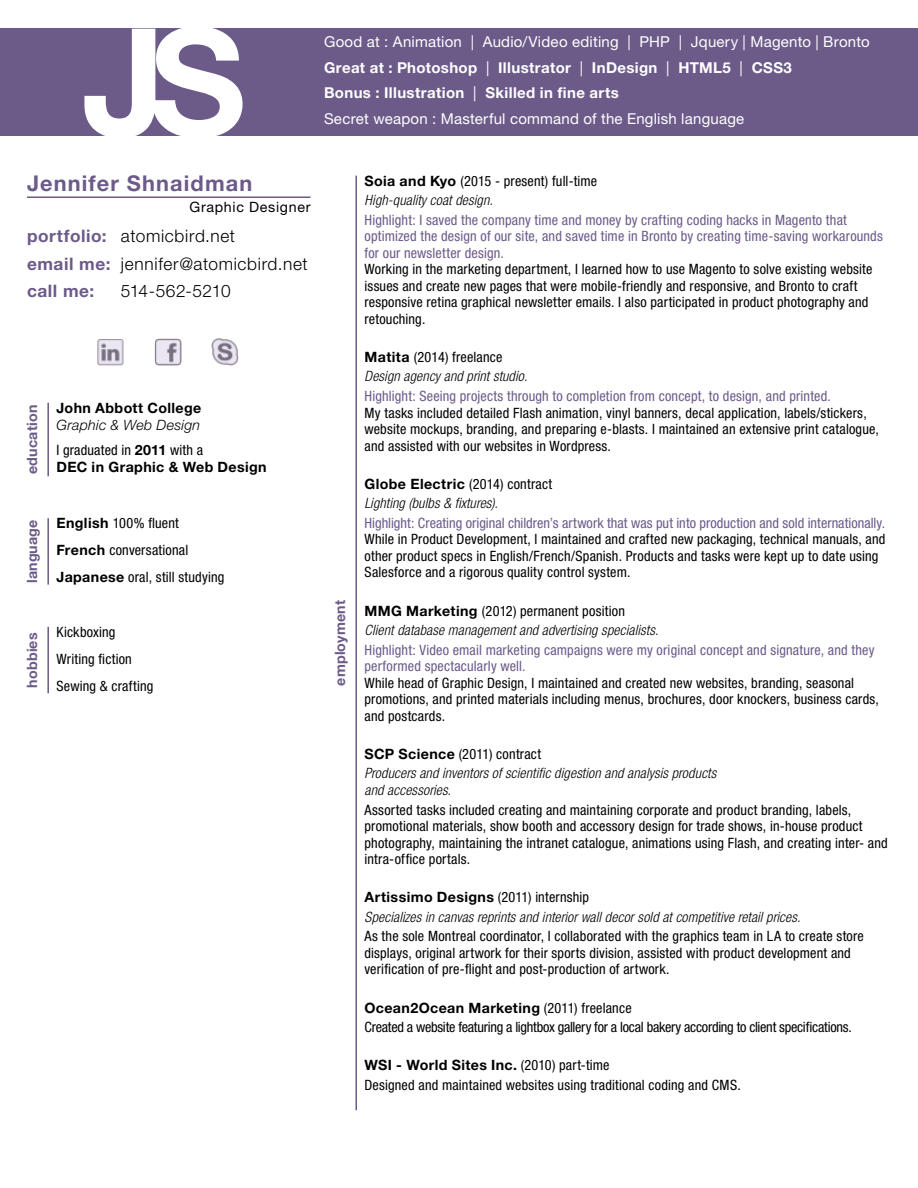
<style>
.page{position:relative;width:918px;height:1188px;background:#fff}
.page>*{position:absolute;margin:0;border:0;box-sizing:border-box;transform-origin:0 0}
.t1{font:700 21.75px "Helvetica Neue LT Std";letter-spacing:.05em;color:#6c5a89}
.t2{font:300 17.25px/27.9px "Helvetica Neue LT Std";letter-spacing:.04em;color:#000}
.t3{font:300 17.25px "Helvetica Neue LT Std";letter-spacing:-.005em;color:#000}
.t4{font:15px/25.5px "Helvetica Neue LT Std";letter-spacing:.015em;color:#fff}
.t5{font:condensed 14.25px/16.5px "Helvetica Neue LT Std";letter-spacing:.015em;color:#000}
.t6{font:condensed 14.25px/16.5px "Helvetica Neue LT Std";letter-spacing:.01em;color:#6c5a89}
.t7{font:italic 300 condensed 14.25px/19.2px "Helvetica Neue LT Std";letter-spacing:.01em;color:#000}
.t8{font:condensed 14.25px/19.2px "Helvetica Neue LT Std";letter-spacing:-.015em;color:#000}
.t9{font:700 14.25px "Helvetica Neue LT Std";letter-spacing:.025em;color:#000}
.t10{font:italic 300 14.25px/25.5px "Helvetica Neue LT Std";letter-spacing:.02em;color:#000}
.t11{font:700 14.25px "Helvetica Neue LT Std";letter-spacing:.01em;color:#6c5a89}
.t12{font:14.25px "Helvetica Neue LT Std";letter-spacing:.05em;color:#000}
.s1{font-weight:700}
.s2{font-weight:700;color:#6c5a89}
.s3{font-weight:400;font-style:normal;font-stretch:condensed}
.s4{font-weight:700;font-style:normal}
.s5{font-weight:700;font-stretch:normal}
.s6{font-weight:300;font-style:italic}
.s7{font-weight:700;font-style:normal;font-stretch:normal}
.s8{font-weight:400;font-style:normal}
</style>
<div class="page">
<div style="left:0;top:28px;width:918px;height:108px;background:#6c5a89"></div>
<svg style="left:84px;top:28px;width:159px;height:108px"></svg>
<hr style="left:47px;top:403px;width:2px;height:73px;background:#6c5a89">
<hr style="left:355px;top:176px;width:2px;height:934px;background:#6c5a89">
<hr style="left:47px;top:518px;width:2px;height:67px;background:#6c5a89">
<hr style="left:27px;top:197px;width:283px;height:1px;background:#6c5a89">
<img style="left:154px;top:339px;width:28px;height:27px">
<img style="left:212px;top:338px;width:27px;height:27px">
<img style="left:98px;top:340px;width:25px;height:25px">
<hr style="left:47px;top:627px;width:2px;height:66px;background:#6c5a89">
<p class="t4" style="left:324px;top:29px;width:547px">Good at : Animation | Audio/Video editing | PHP | Jquery | Magento | Bronto <span class="s1">Great at : Photoshop</span> | <span class="s1">Illustrator</span> | <span class="s1">InDesign</span> | <span class="s1">HTML5</span> | <span class="s1">CSS3<br>Bonus : Illustration</span> | <span class="s1">Skilled in fine arts<br></span>Secret weapon : Masterful command of the English language</p>
<h1 class="t1" style="left:27px;top:170px;width:227px">Jennifer Shnaidman</h1>
<p class="t12" style="left:189px;top:199px;width:123px">Graphic Designer</p>
<p class="t2" style="left:27px;top:221px;width:282px"><span class="s2">portfolio:</span> atomicbird.net<br><span class="s2">email me:</span> jennifer@atomicbird.net <span class="s2">call me:</span></p>
<p class="t3" style="left:121px;top:281px;width:111px">514-562-5210</p>
<p class="t11" style="left:23px;top:474px;width:70px;rotate:-90deg">education</p>
<p class="t9" style="left:56px;top:399px;width:146px">John Abbott College</p>
<p class="t10" style="left:56px;top:412px;width:148px">Graphic &amp; Web Design<br><span class="s3">I graduated in</span> <span class="s4">2011</span> <span class="s3">with a</span></p>
<p class="t9" style="left:56px;top:458px;width:212px">DEC in Graphic &amp; Web Design</p>
<p class="t11" style="left:23px;top:583px;width:65px;rotate:-90deg">language</p>
<p class="t5" style="left:56px;top:510px;width:133px;line-height:27px"><span class="s5">English</span> 100% fluent<br><span class="s5">French</span> conversational</p>
<p class="t5" style="left:56px;top:569px;width:169px"><span class="s5">Japanese</span> oral, still studying</p>
<p class="t11" style="left:23px;top:688px;width:57px;rotate:-90deg">hobbies</p>
<p class="t5" style="left:56px;top:618px;width:77px;line-height:27px">Kickboxing<br>Writing fiction</p>
<p class="t5" style="left:56px;top:678px;width:98px">Sewing &amp; crafting</p>
<p class="t11" style="left:331px;top:686px;width:87px;rotate:-90deg">employment</p>
<p class="t5" style="left:364px;top:171px;width:234px;line-height:19.2px"><span class="s5">Soia and Kyo</span> (2015 - present) full-time<br><span class="s6">High-quality coat design.</span></p>
<p class="t6" style="left:364px;top:211px;width:520px">Highlight: I saved the company time and money by crafting coding hacks in Magento that optimized the design of our site, and saved time in Bronto by creating time-saving workarounds for our newsletter design.</p>
<p class="t5" style="left:364px;top:261px;width:510px">Working in the marketing department, I learned how to use Magento to solve existing website issues and create new pages that were mobile-friendly and responsive, and Bronto to craft responsive retina graphical newsletter emails. I also participated in product photography and retouching.</p>
<p class="t7" style="left:364px;top:348px;width:164px"><span class="s7">Matita</span> <span class="s8">(2014) freelance<br></span>Design agency and print studio.</p>
<p class="t6" style="left:364px;top:388px;width:468px">Highlight: Seeing projects through to completion from concept, to design, and printed.</p>
<p class="t5" style="left:364px;top:404px;width:516px">My tasks included detailed Flash animation, vinyl banners, decal application, labels/stickers, website mockups, branding, and preparing e-blasts. I maintained an extensive print catalogue, and assisted with our websites in Wordpress.</p>
<p class="t7" style="left:364px;top:475px;width:189px"><span class="s7">Globe Electric</span> <span class="s8">(2014) contract<br></span>Lighting (bulbs &amp; fixtures).</p>
<p class="t6" style="left:364px;top:515px;width:522px">Highlight: Creating original children’s artwork that was put into production and sold internationally.</p>
<p class="t5" style="left:364px;top:531px;width:522px">While in Product Development, I maintained and crafted new packaging, technical manuals, and other product specs in English/French/Spanish. Products and tasks were kept up to date using<br>Salesforce and a rigorous quality control system.</p>
<p class="t7" style="left:364px;top:602px;width:295px"><span class="s7">MMG Marketing</span> <span class="s8">(2012) permanent position<br></span>Client database management and advertising specialists.</p>
<p class="t6" style="left:364px;top:641px;width:511px">Highlight: Video email marketing campaigns were my original concept and signature, and they performed spectacularly well.</p>
<p class="t5" style="left:364px;top:674px;width:516px">While head of Graphic Design, I maintained and created new websites, branding, seasonal promotions, and printed materials including menus, brochures, door knockers, business cards, and postcards.</p>
<p class="t7" style="left:364px;top:745px;width:353px"><span class="s7">SCP Science</span> <span class="s8">(2011) contract<br></span>Producers and inventors of scientific digestion and analysis products</p>
<p class="t7" style="left:364px;top:781px;width:88px">and accessories.</p>
<p class="t5" style="left:364px;top:801px;width:525px">Assorted tasks included creating and maintaining corporate and product branding, labels, promotional materials, show booth and accessory design for trade shows, in-house product photography, maintaining the intranet catalogue, animations using Flash, and creating inter- and intra-office portals.</p>
<p class="t7" style="left:364px;top:888px;width:437px"><span class="s7">Artissimo Designs</span> <span class="s8">(2011) internship<br></span>Specializes in canvas reprints and interior wall decor sold at competitive retail prices.</p>
<p class="t5" style="left:364px;top:928px;width:501px">As the sole Montreal coordinator, I collaborated with the graphics team in LA to create store displays, original artwork for their sports division, assisted with product development and verification of pre-flight and post-production of artwork.</p>
<p class="t8" style="left:364px;top:998px;width:489px"><span class="s5">Ocean2Ocean Marketing</span> (2011) freelance<br>Created a website featuring a lightbox gallery for a local bakery according to client specifications.</p>
<p class="t5" style="left:364px;top:1056px;width:378px;line-height:19.2px"><span class="s5">WSI - World Sites Inc.</span> (2010) part-time<br>Designed and maintained websites using traditional coding and CMS.</p>
</div>
